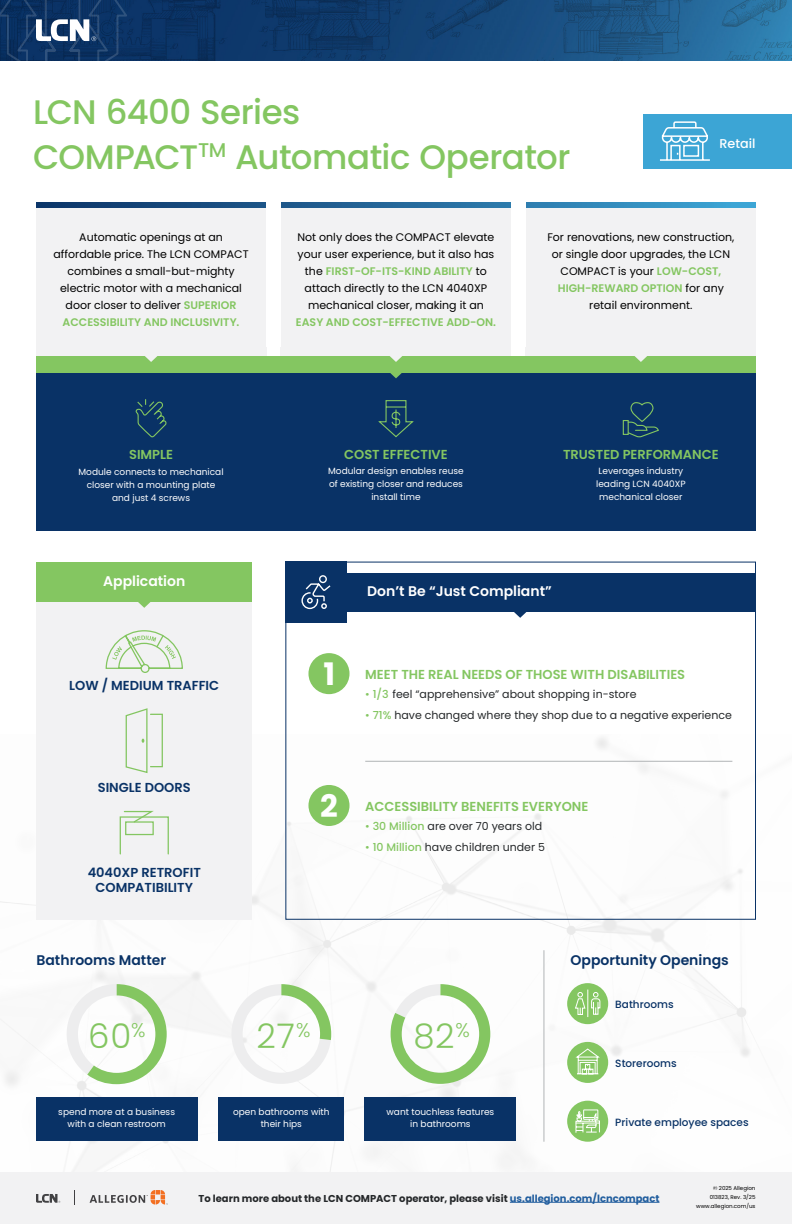
<style>
.page{position:relative;width:792px;height:1224px;background:#fff}
.page>*{position:absolute;margin:0;border:0;box-sizing:border-box;transform-origin:0 0}
.t1{font:500 34px/44.5px "Poppins";letter-spacing:-.015em;color:#84c661}
.t2{font:300 34px "Poppins";color:#84c661}
.t3{font:700 31px "Poppins";color:#fff}
.t4{font:600 14px "Poppins";color:#093266}
.t5{font:600 14px "Poppins";color:#fff}
.t6{font:600 13px "Poppins";color:#84c661}
.t7{font:600 13px/15.6px "Poppins";color:#093266;text-align:center}
.t8{font:500 12.8px "Poppins";color:#fff}
.t9{font:11px/17px "Poppins";color:#000;text-align:center}
.t10{font:11px "Poppins";color:#25282a}
.t11{font:600 11px "Poppins";color:#84c661}
.t12{font:500 10.5px "Poppins";color:#093266}
.t13{font:700 10px "Poppins";color:#25282a}
.t14{font:9px/13px "Poppins";color:#fff;text-align:center}
.t15{font:5.5px/9px "Poppins";color:#000;text-align:right}
.s1{font-weight:600;color:#84c661}
.s2{color:#84c661}
.s3{font-weight:500;color:#84c661}
.s4{color:#215e9e}
</style>
<div class="page">
<img style="left:0;top:738px;width:792px;height:435px">
<img style="left:130px;top:0;width:662px;height:60px">
<div style="left:0;top:1173px;width:792px;height:51px;background:#f2f2f3"></div>
<svg style="left:90px;top:1190px;width:78px;height:15px"></svg>
<svg style="left:36px;top:1194px;width:24px;height:9px"></svg>
<hr style="left:510px;top:1202px;width:149px;height:1px;background:#215e9e">
<svg style="left:0;top:0;width:130px;height:61px;background:#234672"></svg>
<div style="left:36px;top:1098px;width:161px;height:43px;background:#093266"></div>
<svg style="left:60px;top:984px;width:107px;height:100px"></svg>
<div style="left:365px;top:1098px;width:151px;height:43px;background:#093266"></div>
<svg style="left:391px;top:984px;width:99px;height:100px"></svg>
<div style="left:219px;top:1098px;width:125px;height:43px;background:#093266"></div>
<svg style="left:228px;top:984px;width:103px;height:103px"></svg>
<hr style="left:543px;top:950px;width:1px;height:192px;background:#b1b4b6">
<div style="left:567px;top:983px;width:41px;height:41px;background:#84c661;border-radius:50%"></div>
<svg style="left:575px;top:989px;width:26px;height:28px"></svg>
<div style="left:567px;top:1042px;width:41px;height:41px;background:#84c661;border-radius:50%"></div>
<svg style="left:575px;top:1048px;width:25px;height:27px"></svg>
<div style="left:567px;top:1101px;width:41px;height:41px;background:#84c661;border-radius:50%"></div>
<svg style="left:575px;top:1109px;width:25px;height:24px"></svg>
<div style="left:289px;top:573px;width:466px;height:38px;background:#093266"></div>
<svg style="left:513px;top:611px;width:14px;height:7px"></svg>
<div style="left:285px;top:562px;width:61px;height:61px;background:#093266"></div>
<svg style="left:301px;top:575px;width:30px;height:35px"></svg>
<div style="left:36px;top:562px;width:216px;height:358px;background:#f2f2f3"></div>
<div style="left:36px;top:562px;width:216px;height:39px;background:#84c661"></div>
<svg style="left:119px;top:810px;width:50px;height:45px"></svg>
<svg style="left:125px;top:708px;width:38px;height:65px"></svg>
<svg style="left:105px;top:601px;width:79px;height:72px"></svg>
<div style="left:644px;top:114px;width:148px;height:55px;background:#3ca5d5"></div>
<svg style="left:660px;top:121px;width:50px;height:40px"></svg>
<div style="left:36px;top:202px;width:230px;height:154px;background:#f2f2f3"></div>
<div style="left:281px;top:202px;width:230px;height:154px;background:#f2f2f3"></div>
<div style="left:526px;top:202px;width:230px;height:154px;background:#f2f2f3"></div>
<div style="left:36px;top:356px;width:720px;height:175px;background:#093266"></div>
<div style="left:623px;top:420px;width:6px;height:15px;border:1px solid #84c661"></div>
<svg style="left:627px;top:402px;width:32px;height:36px"></svg>
<svg style="left:378px;top:400px;width:36px;height:38px"></svg>
<svg style="left:135px;top:399px;width:32px;height:39px"></svg>
<div style="left:36px;top:356px;width:720px;height:16px;background:#84c661"></div>
<svg style="left:389px;top:372px;width:14px;height:6px"></svg>
<svg style="left:145px;top:356px;width:13px;height:6px"></svg>
<svg style="left:390px;top:356px;width:12px;height:6px"></svg>
<svg style="left:634px;top:356px;width:13px;height:6px"></svg>
<svg style="left:36px;top:202px;width:720px;height:5px;background:#246a9c"></svg>
<div style="left:511px;top:198px;width:15px;height:148px;background:#fff"></div>
<div style="left:266px;top:198px;width:15px;height:148px;background:#fff"></div>
<hr style="left:365px;top:761px;width:367px;height:1px;background:#b1b4b6">
<div style="left:308px;top:653px;width:42px;height:41px;background:#84c661;border-radius:50%"></div>
<div style="left:308px;top:785px;width:42px;height:41px;background:#84c661;border-radius:50%"></div>
<h1 class="t1" style="left:33px;top:90px;width:539px">LCN 6400 Series<br>COMPACT<sup>TM</sup> Automatic Operator</h1>
<p class="t8" style="left:719px;top:136px;width:38px">Retail</p>
<p class="t9" style="left:54px;top:229px;width:197px">Automatic openings at an affordable price. The LCN COMPACT combines a small-but-mighty electric motor with a mechanical door closer to deliver <span class="s1">SUPERIOR<br>ACCESSIBILITY AND INCLUSIVITY.</span></p>
<p class="t9" style="left:298px;top:229px;width:198px">Not only does the COMPACT elevate your user experience, but it also has the <span class="s1">FIRST-OF-ITS-KIND ABILITY</span> to attach directly to the LCN 4040XP mechanical closer, making it an</p>
<p class="t11" style="left:296px;top:316px;width:202px">EASY AND COST-EFFECTIVE ADD-ON.</p>
<p class="t9" style="left:547px;top:229px;width:188px">For renovations, new construction, or single door upgrades, the LCN<br>COMPACT is your <span class="s1">LOW-COST,<br>HIGH-REWARD OPTION</span> for any retail environment.</p>
<p class="t6" style="left:129px;top:447px;width:46px">SIMPLE</p>
<p class="t14" style="left:79px;top:465px;width:147px">Module connects to mechanical closer with a mounting plate and just 4 screws</p>
<p class="t5" style="left:103px;top:573px;width:84px">Application</p>
<p class="t7" style="left:69px;top:677px;width:151px">LOW / MEDIUM TRAFFIC</p>
<p class="t7" style="left:98px;top:780px;width:95px">SINGLE DOORS</p>
<p class="t7" style="left:88px;top:864px;width:115px">4040XP RETROFIT<br>COMPATIBILITY</p>
<p class="t6" style="left:344px;top:447px;width:105px">COST EFFECTIVE</p>
<p class="t14" style="left:328px;top:465px;width:137px">Modular design enables reuse of existing closer and reduces install time</p>
<p class="t6" style="left:563px;top:447px;width:157px">TRUSTED PERFORMANCE</p>
<p class="t14" style="left:596px;top:465px;width:91px">Leverages industry leading LCN 4040XP mechanical closer</p>
<p class="t5" style="left:367px;top:583px;width:186px">Don’t Be “Just Compliant”</p>
<h2 class="t3" style="left:324px;top:656px;width:13px">1</h2>
<p class="t6" style="left:365px;top:667px;width:321px">MEET THE REAL NEEDS OF THOSE WITH DISABILITIES</p>
<p class="t10" style="left:365px;top:688px;width:273px"><span class="s2">•</span> <span class="s3">1/3</span> feel “apprehensive” about shopping in-store</p>
<p class="t10" style="left:365px;top:708px;width:368px"><span class="s2">•</span> <span class="s3">71%</span> have changed where they shop due to a negative experience</p>
<h2 class="t3" style="left:320px;top:788px;width:19px">2</h2>
<p class="t6" style="left:365px;top:798px;width:225px">ACCESSIBILITY BENEFITS EVERYONE</p>
<p class="t10" style="left:365px;top:820px;width:178px"><span class="s2">•</span> <span class="s3">30 Million</span> are over 70 years old</p>
<p class="t10" style="left:365px;top:840px;width:181px"><span class="s2">•</span> <span class="s3">10 Million</span> have children under 5</p>
<p class="t4" style="left:36px;top:952px;width:131px">Bathrooms Matter</p>
<p class="t4" style="left:571px;top:952px;width:160px">Opportunity Openings</p>
<h1 class="t2" style="left:88px;top:1016px;width:59px">60<sup>%</sup></h1>
<p class="t14" style="left:58px;top:1105px;width:118px">spend more at a business with a clean restroom</p>
<h1 class="t2" style="left:257px;top:1016px;width:55px">27<sup>%</sup></h1>
<p class="t14" style="left:233px;top:1105px;width:98px">open bathrooms with their hips</p>
<h1 class="t2" style="left:413px;top:1016px;width:58px">82<sup>%</sup></h1>
<p class="t14" style="left:387px;top:1105px;width:109px">want touchless features in bathrooms</p>
<p class="t12" style="left:615px;top:998px;width:60px">Bathrooms</p>
<p class="t12" style="left:615px;top:1057px;width:63px">Storerooms</p>
<p class="t12" style="left:615px;top:1116px;width:135px">Private employee spaces</p>
<p class="t13" style="left:198px;top:1192px;width:463px">To learn more about the LCN COMPACT operator, please visit <span class="s4">us.allegion.com/lcncompact</span></p>
<p class="t15" style="left:696px;top:1184px;width:61px">© 2025 Allegion<br>013823, Rev. 3/25 www.allegion.com/us</p>
</div>
